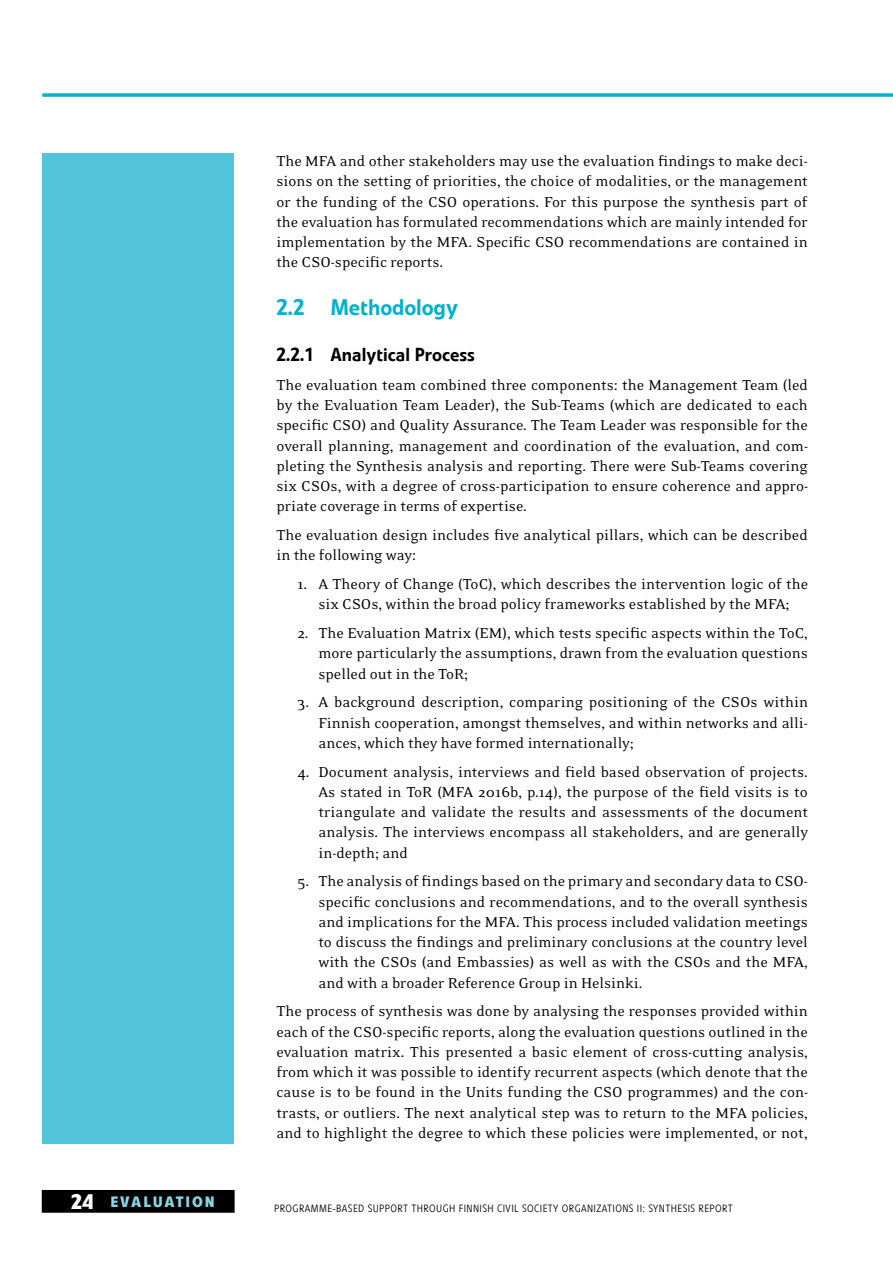
<style>
.page{position:relative;width:893px;height:1263px;background:#fff}
.page>*{position:absolute;margin:0;border:0;box-sizing:border-box;transform-origin:0 0}
.t1{font:500 22.5px "Veto Com";letter-spacing:-.005em;color:#00b2ce}
.t2{font:500 18.75px "Veto Com";color:#000}
.t3{font:16.5px/20.2px "Eidetic Neo OT";color:#000;text-align:justify}
.t4{font:700 15px "Veto Com";letter-spacing:.12em;color:#89d3e3;scale:1.05 1}
.t5{font:300 10.5px "Veto Com";letter-spacing:.035em;color:#000}
.s1{font-size:21px;color:#fff}
</style>
<div class="page">
<div style="left:43px;top:1191px;width:191px;height:21px;background:#000"></div>
<div style="left:42px;top:1190px;width:193px;height:23px;border:2px solid #000"></div>
<div style="left:43px;top:153px;width:191px;height:991px;background:#52c4da"></div>
<hr style="left:43px;top:94px;width:850px;height:3px;background:#00b2ce">
<p class="t3" style="left:276px;top:151px;width:533px">The MFA and other stakeholders may use the evaluation findings to make deci&shy;sions on the setting of priorities, the choice of modalities, or the management or the funding of the CSO operations. For this purpose the synthesis part of the evaluation has formulated recommendations which are mainly intended for implementation by the MFA. Specific CSO recommendations are contained in the CSO-specific reports.</p>
<h1 class="t1" style="left:276px;top:294px;width:183px">2.2 Methodology</h1>
<p class="t2" style="left:276px;top:343px;width:200px">2.2.1 Analytical Process</p>
<p class="t3" style="left:276px;top:375px;width:533px">The evaluation team combined three components: the Management Team (led by the Evaluation Team Leader), the Sub-Teams (which are dedicated to each specific CSO) and Quality Assurance. The Team Leader was responsible for the overall planning, management and coordination of the evaluation, and com&shy;pleting the Synthesis analysis and reporting. There were Sub-Teams covering six CSOs, with a degree of cross-participation to ensure coherence and appro&shy;priate coverage in terms of expertise.</p>
<p class="t3" style="left:276px;top:525px;width:533px">The evaluation design includes five analytical pillars, which can be described in the following way:</p>
<p class="t3" style="left:297px;top:574px;width:512px;text-align:center">1. A Theory of Change (ToC), which describes the intervention logic of the six CSOs, within the broad policy frameworks established by the MFA;</p>
<p class="t3" style="left:318px;top:623px;width:491px;text-indent:-21px">2. The Evaluation Matrix (EM), which tests specific aspects within the ToC, more particularly the assumptions, drawn from the evaluation questions spelled out in the ToR;</p>
<p class="t3" style="left:318px;top:693px;width:491px;text-indent:-21px">3. A background description, comparing positioning of the CSOs within Finnish cooperation, amongst themselves, and within networks and alli&shy;ances, which they have formed internationally;</p>
<p class="t3" style="left:318px;top:762px;width:491px;text-indent:-21px">4. Document analysis, interviews and field based observation of projects.<br>As stated in ToR (MFA 2016b, p.14), the purpose of the field visits is to triangulate and validate the results and assessments of the document analysis. The interviews encompass all stakeholders, and are generally in-depth; and</p>
<p class="t3" style="left:318px;top:872px;width:491px;text-indent:-21px">5. The analysis of findings based on the primary and secondary data to CSO&shy;specific conclusions and recommendations, and to the overall synthesis and implications for the MFA. This process included validation meetings to discuss the findings and preliminary conclusions at the country level with the CSOs (and Embassies) as well as with the CSOs and the MFA, and with a broader Reference Group in Helsinki.</p>
<p class="t3" style="left:276px;top:1002px;width:533px">The process of synthesis was done by analysing the responses provided within each of the CSO-specific reports, along the evaluation questions outlined in the evaluation matrix. This presented a basic element of cross-cutting analysis, from which it was possible to identify recurrent aspects (which denote that the cause is to be found in the Units funding the CSO programmes) and the con&shy;trasts, or outliers. The next analytical step was to return to the MFA policies, and to highlight the degree to which these policies were implemented, or not,</p>
<p class="t4" style="left:71px;top:1192px;width:139px"><span class="s1">24</span> EVALUATION</p>
<p class="t5" style="left:274px;top:1202px;width:460px">PROGRAMME-BASED SUPPORT THROUGH FINNISH CIVIL SOCIETY ORGANIZATIONS II: SYNTHESIS REPORT</p>
</div>
